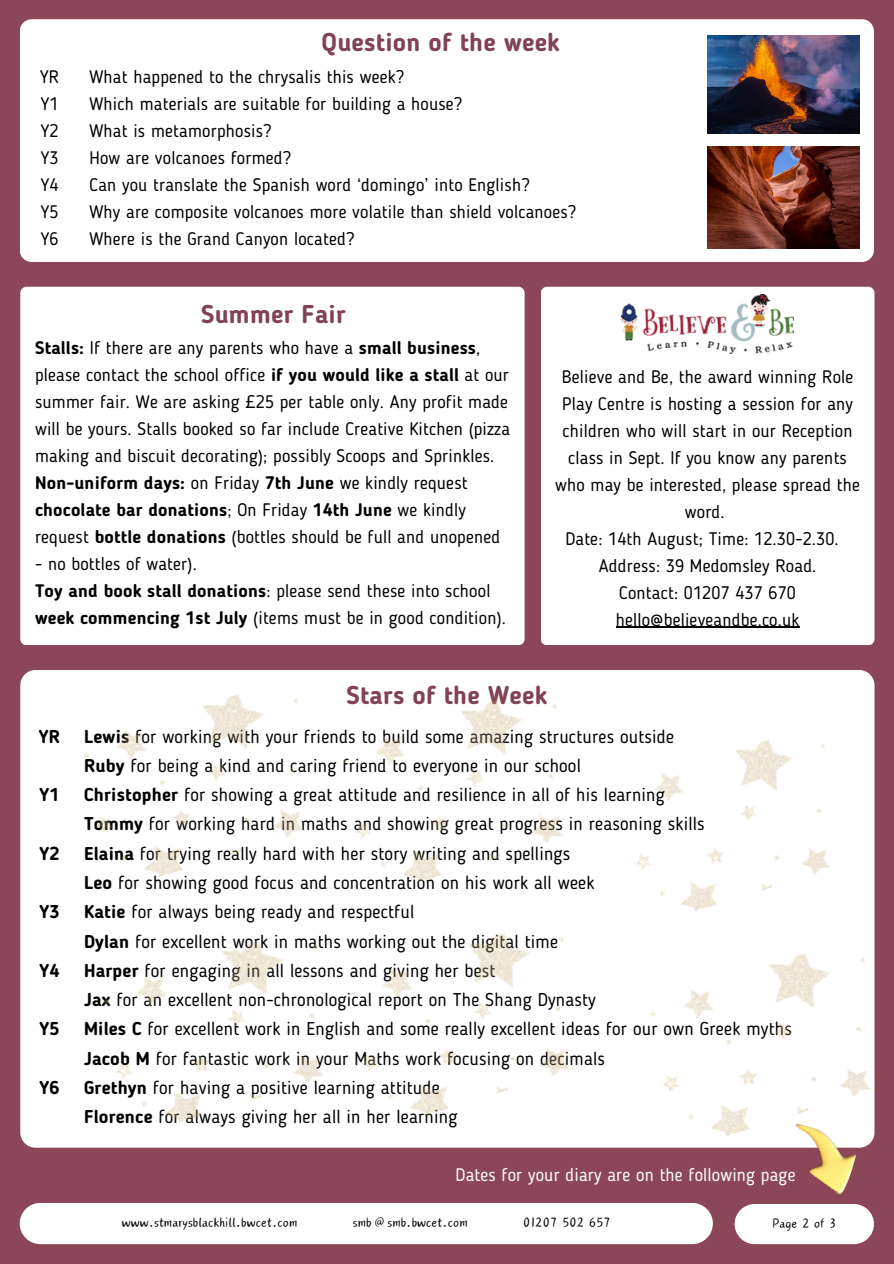
<style>
.page{position:relative;width:894px;height:1264px;background:#fff}
.page>*{position:absolute;margin:0;border:0;box-sizing:border-box;transform-origin:0 0}
.t1{font:700 25.5px "Blogger Sans";letter-spacing:.01em;color:#814256}
.t2{font:18.45px "Blogger Sans";letter-spacing:.01em;color:#000}
.t3{font:700 18.45px "Blogger Sans";letter-spacing:.01em;color:#000}
.t4{font:18px/27px "Blogger Sans";letter-spacing:.01em;color:#000}
.t5{font:18px "Canva Cake Shop";letter-spacing:.01em;color:#000}
.t6{font:18px "Blogger Sans";letter-spacing:.01em;color:#fff}
.s1{font-weight:700}
.s2{font-family:"Noto Sans"}
</style>
<div class="page">
<div style="left:0;top:0;width:893px;height:1263px;background:#8c4659"></div>
<div style="left:20px;top:1202px;width:692px;height:42px;background:#fff;border-radius:21px"></div>
<svg style="left:734px;top:1204px;width:139px;height:40px;background:#f7f3f4"></svg>
<img style="left:129px;top:1147px;width:269px;height:1px">
<div style="left:20px;top:670px;width:854px;height:477px;background:#fff;border-radius:15px"></div>
<img style="left:624px;top:740px;width:206px;height:171px">
<div style="left:20px;top:19px;width:853px;height:243px;background:#fff;border-radius:12px"></div>
<div style="left:20px;top:287px;width:504px;height:358px;background:#fff;border-radius:6px"></div>
<div style="left:540px;top:287px;width:334px;height:358px;background:#fff;border-radius:6px"></div>
<img style="left:621px;top:294px;width:171px;height:60px">
<img style="left:635px;top:937px;width:240px;height:211px">
<img style="left:780px;top:1122px;width:79px;height:73px">
<img style="left:342px;top:700px;width:220px;height:183px">
<img style="left:360px;top:933px;width:210px;height:183px">
<img style="left:83px;top:694px;width:221px;height:183px">
<img style="left:103px;top:940px;width:252px;height:183px">
<img style="left:707px;top:147px;width:152px;height:101px">
<img style="left:707px;top:36px;width:152px;height:97px">
<hr style="left:615px;top:627px;width:184px;height:1px;background:#000">
<p class="t4" style="left:40px;top:64px;width:21px;text-align:justify">YR Y1<br>Y2<br>Y3<br>Y4<br>Y5<br>Y6</p>
<p class="t1" style="left:321px;top:32px;width:239px">Question of the week</p>
<p class="t4" style="left:89px;top:64px;width:316px">What happened to the chrysalis this week?</p>
<p class="t4" style="left:89px;top:91px;width:374px">Which materials are suitable for building a house?</p>
<p class="t4" style="left:89px;top:118px;width:183px">What is metamorphosis?</p>
<p class="t4" style="left:89px;top:145px;width:203px">How are volcanoes formed?</p>
<p class="t4" style="left:89px;top:172px;width:441px">Can you translate the Spanish word ‘domingo’ into English?</p>
<p class="t4" style="left:89px;top:199px;width:488px">Why are composite volcanoes more volatile than shield volcanoes?</p>
<p class="t4" style="left:89px;top:226px;width:266px">Where is the Grand Canyon located?</p>
<p class="t1" style="left:201px;top:303px;width:146px">Summer Fair</p>
<p class="t4" style="left:35px;top:336px;width:476px"><span class="s1">Stalls:</span> If there are any parents who have a <span class="s1">small business</span>, please contact the school office <span class="s1">if you would like a stall</span> at our summer fair. We are asking <span class="s2">£</span>25 per table only. Any profit made will be yours. Stalls booked so far include Creative Kitchen (pizza making and biscuit decorating); possibly Scoops and Sprinkles.</p>
<p class="t4" style="left:35px;top:471px;width:466px"><span class="s1">Non-uniform days:</span> on Friday <span class="s1">7th June</span> we kindly request <span class="s1">chocolate bar donations</span>; On Friday <span class="s1">14th June</span> we kindly request <span class="s1">bottle donations</span> (bottles should be full and unopened</p>
<p class="t4" style="left:35px;top:552px;width:163px">- no bottles of water).</p>
<p class="t4" style="left:35px;top:579px;width:472px"><span class="s1">Toy and book stall donations</span>: please send these into school <span class="s1">week commencing 1st July</span> (items must be in good condition).</p>
<p class="t4" style="left:555px;top:364px;width:306px;text-align:center">Believe and Be, the award winning Role Play Centre is hosting a session for any children who will start in our Reception class in Sept. If you know any parents who may be interested, please spread the word.</p>
<p class="t4" style="left:565px;top:526px;width:275px">Date: 14th August; Time: 12.30-2.30.</p>
<p class="t4" style="left:598px;top:553px;width:219px">Address: 39 Medomsley Road.</p>
<p class="t4" style="left:619px;top:580px;width:178px">Contact: 01207 437 670</p>
<p class="t4" style="left:615px;top:607px;width:185px">hello@believeandbe.co.uk</p>
<p class="t1" style="left:346px;top:684px;width:202px">Stars of the Week</p>
<h2 class="t3" style="left:39px;top:728px;width:23px">YR</h2>
<h2 class="t3" style="left:40px;top:787px;width:21px">Y1</h2>
<h2 class="t3" style="left:40px;top:845px;width:21px">Y2</h2>
<h2 class="t3" style="left:40px;top:904px;width:21px">Y3</h2>
<h2 class="t3" style="left:40px;top:962px;width:21px">Y4</h2>
<h2 class="t3" style="left:40px;top:1021px;width:21px">Y5</h2>
<p class="t3" style="left:40px;top:1079px;width:21px">Y6</p>
<p class="t2" style="left:84px;top:728px;width:591px"><span class="s1">Lewis</span> for working with your friends to build some amazing structures outside</p>
<p class="t2" style="left:84px;top:758px;width:498px"><span class="s1">Ruby</span> for being a kind and caring friend to everyone in our school</p>
<p class="t2" style="left:84px;top:787px;width:582px"><span class="s1">Christopher</span> for showing a great attitude and resilience in all of his learning</p>
<p class="t2" style="left:84px;top:816px;width:622px"><span class="s1">Tommy</span> for working hard in maths and showing great progress in reasoning skills</p>
<p class="t2" style="left:84px;top:845px;width:487px"><span class="s1">Elaina</span> for trying really hard with her story writing and spellings</p>
<p class="t2" style="left:84px;top:875px;width:512px"><span class="s1">Leo</span> for showing good focus and concentration on his work all week</p>
<p class="t2" style="left:84px;top:904px;width:331px"><span class="s1">Katie</span> for always being ready and respectful</p>
<p class="t2" style="left:84px;top:933px;width:475px"><span class="s1">Dylan</span> for excellent work in maths working out the digital time</p>
<p class="t2" style="left:84px;top:962px;width:413px"><span class="s1">Harper</span> for engaging in all lessons and giving her best</p>
<p class="t2" style="left:84px;top:992px;width:513px"><span class="s1">Jax</span> for an excellent non-chronological report on The Shang Dynasty</p>
<p class="t2" style="left:84px;top:1021px;width:709px"><span class="s1">Miles C</span> for excellent work in English and some really excellent ideas for our own Greek myths</p>
<p class="t2" style="left:84px;top:1050px;width:522px"><span class="s1">Jacob M</span> for fantastic work in your Maths work focusing on decimals</p>
<p class="t2" style="left:84px;top:1079px;width:357px"><span class="s1">Grethyn</span> for having a positive learning attitude</p>
<p class="t2" style="left:84px;top:1109px;width:375px"><span class="s1">Florence</span> for always giving her all in her learning</p>
<h1 class="t6" style="left:455px;top:1167px;width:341px">Dates for your diary are on the following page</h1>
<h3 class="t5" style="left:122px;top:1214px;width:177px">www.stmarysblackhill.bwcet.com</h3>
<h3 class="t5" style="left:353px;top:1214px;width:116px">smb@smb.bwcet.com</h3>
<h3 class="t5" style="left:523px;top:1214px;width:89px">01207 502 657</h3>
<p class="t5" style="left:772px;top:1215px;width:65px">Page 2 of 3</p>
</div>
